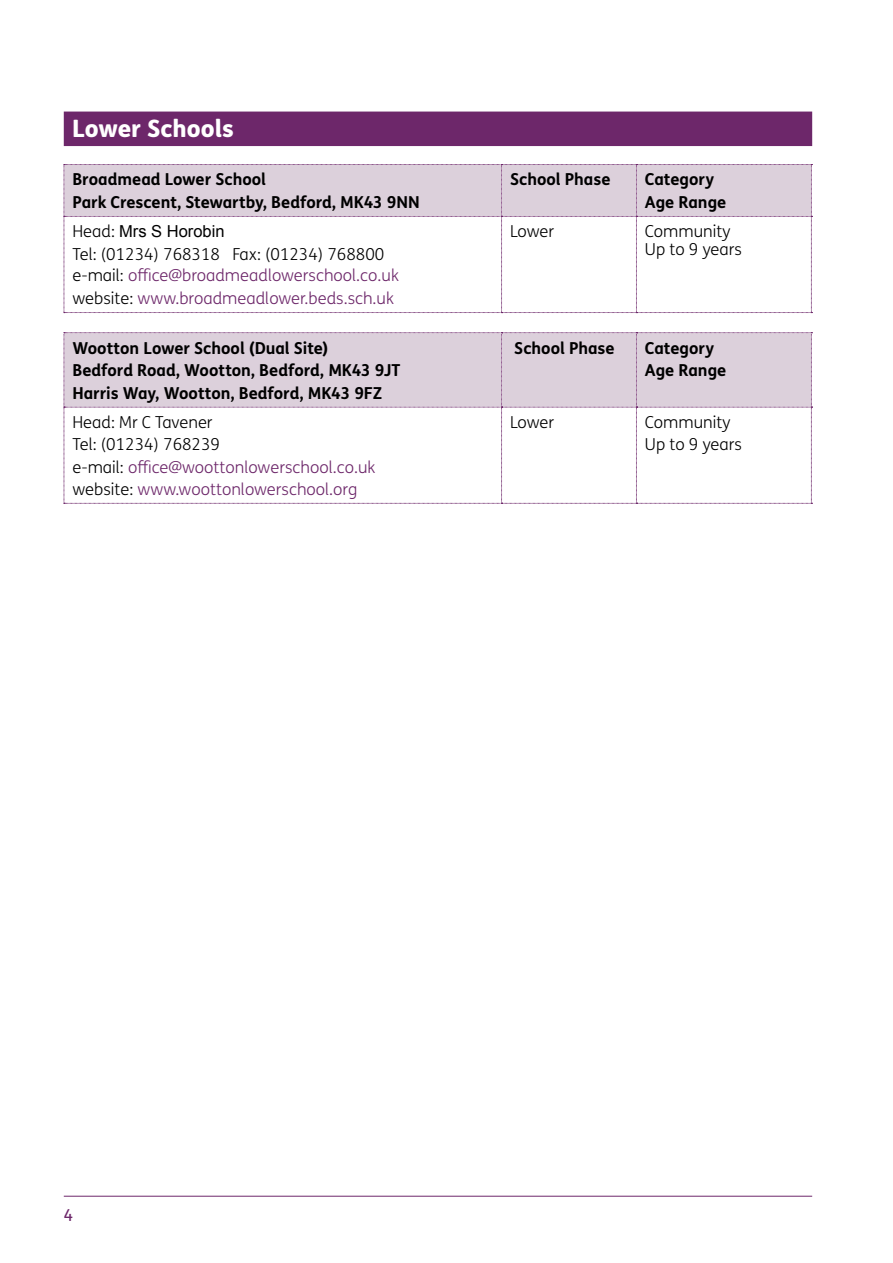
<style>
.page{position:relative;width:893px;height:1263px;background:#fff}
.page>*{position:absolute;margin:0;border:0;box-sizing:border-box;transform-origin:0 0}
.t1{font:800 24px "FS Me Pro";color:#fff}
.t2{font:700 16.5px/22.5px "FS Me Pro";letter-spacing:-.005em;color:#000}
.t3{font:300 16.5px/22.2px "FS Me Pro";color:#6d276a}
.t4{font:300 16.5px/21.3px "FS Me Pro";color:#000}
.t5{font:16.5px "Arial";color:#000}
.t6{font:16.5px "FS Me Pro";color:#6d276a}
.s1{font-family:"FS Me Pro";font-weight:300}
.s2{color:#6d276a}
.s3{color:#000}
</style>
<div class="page">
<hr style="left:64px;top:1196px;width:748px;height:1px;background:#6d276a">
<div style="left:64px;top:112px;width:748px;height:34px;background:#6d276a"></div>
<svg style="left:64px;top:164px;width:748px;height:149px"></svg>
<svg style="left:64px;top:332px;width:748px;height:172px"></svg>
<h1 class="t1" style="left:72px;top:110px;width:163px">Lower Schools</h1>
<p class="t2" style="left:72px;top:167px;width:349px">Broadmead Lower School<br>Park Crescent, Stewartby, Bedford, MK43 9NN</p>
<p class="t2" style="left:510px;top:167px;width:102px">School Phase</p>
<p class="t2" style="left:645px;top:167px;width:83px">Category<br>Age Range</p>
<p class="t5" style="left:72px;top:221px;width:154px"><span class="s1">Head:</span> Mrs S Horobin</p>
<p class="t4" style="left:72px;top:243px;width:328px">Tel: (01234) 768318 Fax: (01234) 768800 e-mail: <span class="s2">office@broadmeadlowerschool.co.uk</span></p>
<p class="t3" style="left:72px;top:287px;width:323px"><span class="s3">website:</span> www.broadmeadlower.beds.sch.uk</p>
<p class="t4" style="left:510px;top:220px;width:46px">Lower</p>
<p class="t4" style="left:645px;top:222px;width:98px;line-height:18px">Community<br>Up to 9 years</p>
<p class="t2" style="left:72px;top:336px;width:330px">Wootton Lower School (Dual Site)<br>Bedford Road, Wootton, Bedford, MK43 9JT<br>Harris Way, Wootton, Bedford, MK43 9FZ</p>
<p class="t2" style="left:514px;top:336px;width:102px">School Phase</p>
<p class="t2" style="left:645px;top:336px;width:83px">Category<br>Age Range</p>
<p class="t3" style="left:72px;top:411px;width:304px"><span class="s3">Head: Mr C Tavener<br>Tel: (01234) 768239<br>e-mail:</span> office@woottonlowerschool.co.uk <span class="s3">website:</span> www.woottonlowerschool.org</p>
<p class="t4" style="left:510px;top:411px;width:46px">Lower</p>
<p class="t4" style="left:645px;top:411px;width:98px;line-height:22.2px">Community<br>Up to 9 years</p>
<p class="t6" style="left:64px;top:1204px;width:11px">4</p>
</div>
